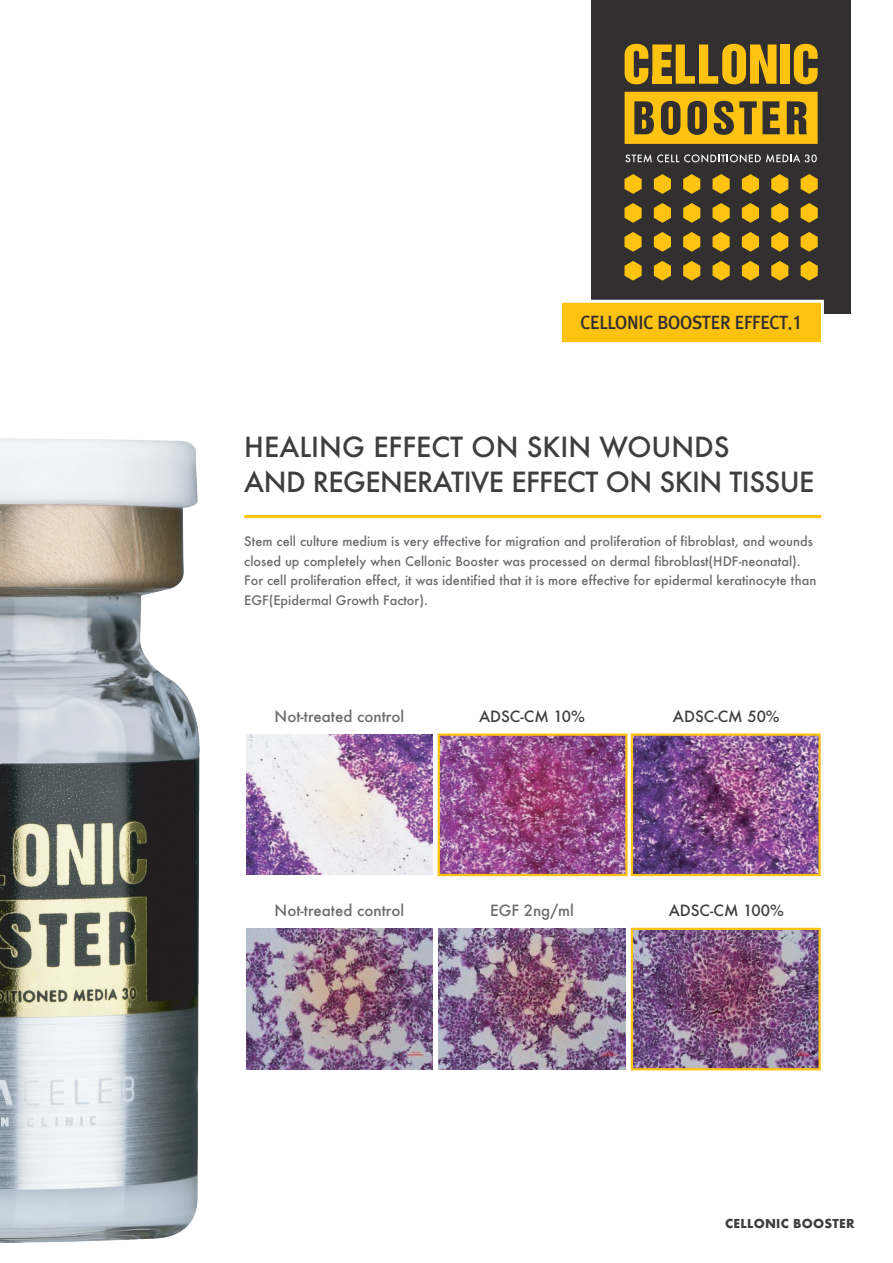
<style>
.page{position:relative;width:893px;height:1263px;background:#fff}
.page>*{position:absolute;margin:0;border:0;box-sizing:border-box;transform-origin:0 0}
.t1{font:500 27px/34.8px "Futura";letter-spacing:-.02em;color:#3e3e3f}
.t2{font:17.25px "Rix M Go EB";letter-spacing:-.01em;color:#312f30}
.t3{font:500 15px "Futura";color:#6c6d70}
.t4{font:500 15px "Futura";color:#3e3e3f}
.t5{font:500 12.75px/19.5px "Futura";color:#6c6d70}
.t6{font:700 12px "Futura";letter-spacing:.02em;color:#3e3e3f}
</style>
<div class="page">
<hr style="left:244px;top:515px;width:577px;height:3px;background:#fec210">
<img style="left:634px;top:931px;width:184px;height:136px">
<img style="left:246px;top:929px;width:187px;height:140px">
<img style="left:439px;top:929px;width:186px;height:140px">
<img style="left:246px;top:735px;width:187px;height:139px">
<img style="left:441px;top:736px;width:184px;height:137px">
<img style="left:634px;top:736px;width:184px;height:137px">
<div style="left:438px;top:733px;width:190px;height:143px;border:2px solid #fec210"></div>
<div style="left:631px;top:733px;width:190px;height:143px;border:2px solid #fec210"></div>
<div style="left:631px;top:928px;width:190px;height:142px;border:2px solid #fec210"></div>
<div style="left:592px;top:0;width:259px;height:313px;background:#312f30"></div>
<svg style="left:561px;top:300px;width:263px;height:43px;background:#fec727"></svg>
<svg style="left:625px;top:154px;width:192px;height:9px"></svg>
<svg style="left:624px;top:174px;width:18px;height:20px"></svg>
<svg style="left:654px;top:174px;width:17px;height:20px"></svg>
<svg style="left:683px;top:174px;width:17px;height:20px"></svg>
<svg style="left:712px;top:174px;width:18px;height:20px"></svg>
<svg style="left:742px;top:174px;width:17px;height:20px"></svg>
<svg style="left:771px;top:174px;width:17px;height:20px"></svg>
<svg style="left:801px;top:174px;width:17px;height:20px"></svg>
<svg style="left:624px;top:203px;width:18px;height:20px"></svg>
<svg style="left:654px;top:203px;width:17px;height:20px"></svg>
<svg style="left:683px;top:203px;width:17px;height:20px"></svg>
<svg style="left:712px;top:203px;width:18px;height:20px"></svg>
<svg style="left:742px;top:203px;width:17px;height:20px"></svg>
<svg style="left:771px;top:203px;width:17px;height:20px"></svg>
<svg style="left:801px;top:203px;width:17px;height:20px"></svg>
<svg style="left:624px;top:232px;width:18px;height:20px"></svg>
<svg style="left:654px;top:232px;width:17px;height:20px"></svg>
<svg style="left:683px;top:232px;width:17px;height:20px"></svg>
<svg style="left:712px;top:232px;width:18px;height:20px"></svg>
<svg style="left:742px;top:232px;width:17px;height:20px"></svg>
<svg style="left:771px;top:232px;width:17px;height:20px"></svg>
<svg style="left:801px;top:232px;width:17px;height:20px"></svg>
<svg style="left:624px;top:261px;width:18px;height:20px"></svg>
<svg style="left:654px;top:261px;width:17px;height:20px"></svg>
<svg style="left:683px;top:261px;width:17px;height:20px"></svg>
<svg style="left:712px;top:261px;width:18px;height:20px"></svg>
<svg style="left:742px;top:261px;width:17px;height:20px"></svg>
<svg style="left:771px;top:261px;width:17px;height:20px"></svg>
<svg style="left:801px;top:261px;width:17px;height:20px"></svg>
<svg style="left:625px;top:92px;width:193px;height:52px"></svg>
<div style="left:781px;top:44px;width:9px;height:40px;background:#fec210"></div>
<svg style="left:794px;top:44px;width:24px;height:40px"></svg>
<svg style="left:625px;top:44px;width:152px;height:40px"></svg>
<div style="left:652px;top:76px;width:20px;height:8px;background:#fec210"></div>
<img style="left:0;top:439px;width:199px;height:804px">
<h2 class="t2" style="left:580px;top:313px;width:224px">CELLONIC BOOSTER EFFECT.1</h2>
<h1 class="t1" style="left:244px;top:429px;width:572px">HEALING EFFECT ON SKIN WOUNDS<br>AND REGENERATIVE EFFECT ON SKIN TISSUE</h1>
<p class="t5" style="left:244px;top:532px;width:573px">Stem cell culture medium is very effective for migration and proliferation of fibroblast, and wounds closed up completely when Cellonic Booster was processed on dermal fibroblast(HDF-neonatal).<br>For cell proliferation effect, it was identified that it is more effective for epidermal keratinocyte than EGF(Epidermal Growth Factor).</p>
<p class="t3" style="left:275px;top:707px;width:131px">Not-treated control</p>
<p class="t4" style="left:479px;top:707px;width:107px">ADSC-CM 10%</p>
<p class="t4" style="left:673px;top:707px;width:108px">ADSC-CM 50%</p>
<p class="t3" style="left:275px;top:900px;width:131px">Not-treated control</p>
<p class="t3" style="left:490px;top:900px;width:85px">EGF 2ng/ml</p>
<p class="t4" style="left:669px;top:900px;width:117px">ADSC-CM 100%</p>
<p class="t6" style="left:725px;top:1215px;width:131px">CELLONIC BOOSTER</p>
</div>
